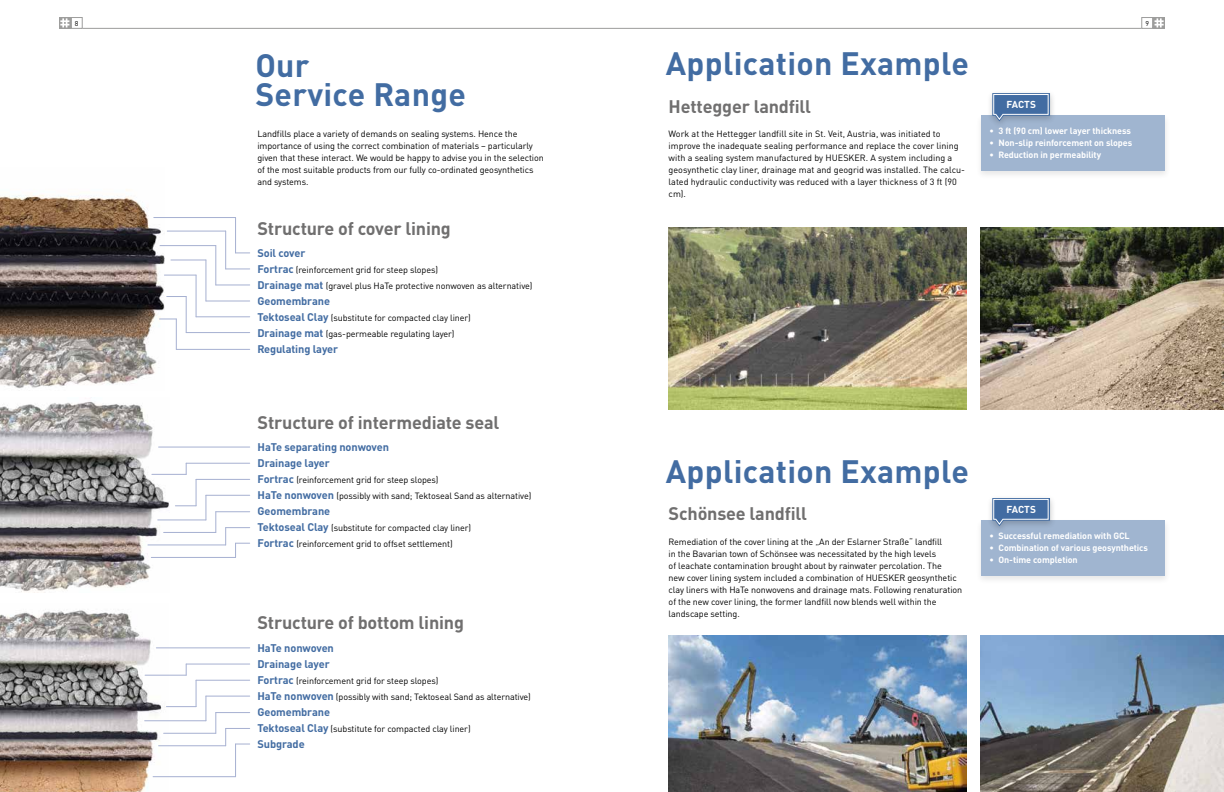
<style>
.page{position:relative;width:1224px;height:792px;background:#fff}
.page>*{position:absolute;margin:0;border:0;box-sizing:border-box;transform-origin:0 0}
.t1{font:700 32px/30px "DINOT";letter-spacing:.01em;color:#426ca2}
.t2{font:700 18px "DINOT";letter-spacing:-.01em;color:#706f6f}
.t3{font:700 11px/16px "DINOT";letter-spacing:-.01em;color:#426ca2}
.t4{font:700 10px "DINOT";color:#fff}
.t5{font:9px/12px "DINOT";letter-spacing:-.01em;color:#000}
.t6{font:700 9px/12px "DINOT";letter-spacing:-.01em;color:#fff}
.t7{font:7px "DINOT";color:#000}
.s1{font-weight:700;font-size:11px;color:#426ca2}
</style>
<div class="page">
<svg style="left:59px;top:17px;width:12px;height:12px"></svg>
<svg style="left:60px;top:18px;width:9px;height:9px"></svg>
<div style="left:71px;top:17px;width:11px;height:12px;border:1px solid #9d9d9c"></div>
<hr style="left:82px;top:28px;width:530px;height:1px;background:#9d9d9c">
<svg style="left:1153px;top:17px;width:12px;height:12px"></svg>
<svg style="left:1155px;top:18px;width:9px;height:9px"></svg>
<div style="left:1142px;top:17px;width:11px;height:12px;border:1px solid #9d9d9c"></div>
<hr style="left:612px;top:28px;width:530px;height:1px;background:#9d9d9c">
<img style="left:0;top:189px;width:165px;height:200px">
<img style="left:0;top:401px;width:170px;height:192px">
<img style="left:0;top:610px;width:169px;height:182px">
<img style="left:669px;top:228px;width:297px;height:181px">
<img style="left:981px;top:228px;width:243px;height:181px">
<img style="left:669px;top:636px;width:297px;height:156px">
<img style="left:981px;top:636px;width:243px;height:156px">
<div style="left:975px;top:112px;width:197px;height:68px;background:#000;opacity:.2"></div>
<div style="left:981px;top:116px;width:184px;height:55px;background:#a0b5d0"></div>
<div style="left:975px;top:517px;width:197px;height:68px;background:#000;opacity:.2"></div>
<div style="left:981px;top:521px;width:184px;height:55px;background:#a0b5d0"></div>
<div style="left:987px;top:90px;width:70px;height:39px;background:#000;opacity:.2"></div>
<div style="left:987px;top:495px;width:70px;height:39px;background:#000;opacity:.2"></div>
<svg style="left:992px;top:93px;width:58px;height:28px;background:#6284af"></svg>
<svg style="left:992px;top:498px;width:58px;height:28px;background:#6283af"></svg>
<hr style="left:154px;top:217px;width:82px;height:1px;background:#a6b0d1">
<hr style="left:159px;top:447px;width:91px;height:1px;background:#a6b0d1">
<hr style="left:156px;top:648px;width:94px;height:1px;background:#a6b0d1">
<hr style="left:186px;top:463px;width:64px;height:1px;background:#a6b0d1">
<hr style="left:186px;top:664px;width:64px;height:1px;background:#a6b0d1">
<hr style="left:167px;top:231px;width:59px;height:1px;background:#a6b0d1">
<hr style="left:148px;top:545px;width:78px;height:1px;background:#a6b0d1">
<hr style="left:159px;top:746px;width:67px;height:1px;background:#a6b0d1">
<hr style="left:164px;top:532px;width:52px;height:1px;background:#a6b0d1">
<hr style="left:164px;top:733px;width:52px;height:1px;background:#a6b0d1">
<hr style="left:158px;top:520px;width:48px;height:1px;background:#a6b0d1">
<hr style="left:145px;top:721px;width:61px;height:1px;background:#a6b0d1">
<hr style="left:166px;top:706px;width:30px;height:1px;background:#a6b0d1">
<hr style="left:152px;top:474px;width:34px;height:1px;background:#a6b0d1">
<hr style="left:145px;top:675px;width:41px;height:1px;background:#a6b0d1">
<hr style="left:151px;top:557px;width:85px;height:1px;background:#a6b0d1">
<hr style="left:153px;top:776px;width:83px;height:1px;background:#a6b0d1">
<hr style="left:160px;top:245px;width:56px;height:1px;background:#a6b0d1">
<hr style="left:171px;top:260px;width:35px;height:1px;background:#a6b0d1">
<hr style="left:164px;top:275px;width:32px;height:1px;background:#a6b0d1">
<svg style="left:167px;top:296px;width:19px;height:1px"></svg>
<svg style="left:160px;top:319px;width:16px;height:1px"></svg>
<hr style="left:235px;top:218px;width:1px;height:35px;background:#a6b0d1">
<hr style="left:235px;top:744px;width:1px;height:33px;background:#a6b0d1">
<hr style="left:225px;top:231px;width:1px;height:38px;background:#a6b0d1">
<hr style="left:216px;top:246px;width:1px;height:39px;background:#a6b0d1">
<svg style="left:216px;top:513px;width:1px;height:19px"></svg>
<svg style="left:216px;top:713px;width:1px;height:20px"></svg>
<hr style="left:206px;top:260px;width:1px;height:41px;background:#a6b0d1">
<svg style="left:206px;top:496px;width:1px;height:24px"></svg>
<svg style="left:206px;top:697px;width:1px;height:24px"></svg>
<hr style="left:196px;top:275px;width:1px;height:42px;background:#a6b0d1">
<svg style="left:196px;top:681px;width:1px;height:26px"></svg>
<hr style="left:186px;top:297px;width:1px;height:36px;background:#a6b0d1">
<svg style="left:175px;top:463px;width:22px;height:44px"></svg>
<hr style="left:176px;top:319px;width:1px;height:30px;background:#a6b0d1">
<svg style="left:236px;top:253px;width:14px;height:1px"></svg>
<hr style="left:216px;top:285px;width:34px;height:1px;background:#a6b0d1">
<hr style="left:206px;top:301px;width:44px;height:1px;background:#a6b0d1">
<hr style="left:196px;top:317px;width:54px;height:1px;background:#a6b0d1">
<hr style="left:186px;top:332px;width:64px;height:1px;background:#a6b0d1">
<hr style="left:176px;top:349px;width:74px;height:1px;background:#a6b0d1">
<svg style="left:226px;top:269px;width:24px;height:1px"></svg>
<svg style="left:225px;top:527px;width:25px;height:30px"></svg>
<svg style="left:225px;top:728px;width:25px;height:18px"></svg>
<hr style="left:216px;top:512px;width:34px;height:1px;background:#a6b0d1">
<hr style="left:216px;top:712px;width:34px;height:1px;background:#a6b0d1">
<hr style="left:206px;top:495px;width:44px;height:1px;background:#a6b0d1">
<hr style="left:206px;top:696px;width:44px;height:1px;background:#a6b0d1">
<hr style="left:196px;top:479px;width:54px;height:1px;background:#a6b0d1">
<hr style="left:196px;top:680px;width:54px;height:1px;background:#a6b0d1">
<p class="t7" style="left:75px;top:19px;width:5px">8</p>
<p class="t7" style="left:1145px;top:19px;width:5px">9</p>
<h1 class="t1" style="left:255px;top:49px;width:212px">Our<br>Service Range</h1>
<h1 class="t1" style="left:666px;top:48px;width:305px">Application Example</h1>
<h2 class="t2" style="left:669px;top:95px;width:144px">Hettegger landfill</h2>
<p class="t5" style="left:257px;top:128px;width:288px">Landfills place a variety of demands on sealing systems. Hence the importance of using the correct combination of materials – particularly given that these interact. We would be happy to advise you in the selection of the most suitable products from our fully co-ordinated geosynthetics and systems.</p>
<p class="t5" style="left:669px;top:128px;width:298px">Work at the Hettegger landfill site in St. Veit, Austria, was initiated to improve the inadequate sealing performance and replace the cover lining with a sealing system manufactured by HUESKER. A system including a geosynthetic clay liner, drainage mat and geogrid was installed. The calcu&shy;lated hydraulic conductivity was reduced with a layer thickness of 3 ft (90 cm).</p>
<h2 class="t2" style="left:257px;top:216px;width:195px">Structure of cover lining</h2>
<p class="t3" style="left:257px;top:244px;width:49px">Soil cover</p>
<p class="t5" style="left:257px;top:261px;width:277px;line-height:16px"><span class="s1">Fortrac</span> (reinforcement grid for steep slopes)<br><span class="s1">Drainage mat</span> (gravel plus HaTe protective nonwoven as alternative)</p>
<p class="t3" style="left:257px;top:292px;width:74px">Geomembrane</p>
<p class="t5" style="left:257px;top:309px;width:215px;line-height:16px"><span class="s1">Tektoseal Clay</span> (substitute for compacted clay liner)<br><span class="s1">Drainage mat</span> (gas-permeable regulating layer)</p>
<p class="t3" style="left:257px;top:340px;width:82px">Regulating layer</p>
<p class="t4" style="left:1006px;top:98px;width:31px">FACTS</p>
<p class="t6" style="left:999px;top:125px;width:135px">3 ft (90 cm) lower layer thickness<br>Non-slip reinforcement on slopes<br>Reduction in permeability</p>
<p class="t6" style="left:989px;top:125px;width:6px;text-align:justify">• • •</p>
<h2 class="t2" style="left:258px;top:410px;width:243px">Structure of intermediate seal</h2>
<p class="t3" style="left:258px;top:438px;width:133px">HaTe separating nonwoven<br>Drainage layer</p>
<p class="t5" style="left:258px;top:471px;width:275px;line-height:16px"><span class="s1">Fortrac</span> (reinforcement grid for steep slopes)<br><span class="s1">HaTe nonwoven</span> (possibly with sand; Tektoseal Sand as alternative)</p>
<p class="t3" style="left:258px;top:502px;width:74px">Geomembrane</p>
<p class="t5" style="left:258px;top:519px;width:215px;line-height:16px"><span class="s1">Tektoseal Clay</span> (substitute for compacted clay liner)<br><span class="s1">Fortrac</span> (reinforcement grid to offset settlement)</p>
<h2 class="t2" style="left:257px;top:611px;width:208px">Structure of bottom lining</h2>
<p class="t3" style="left:257px;top:639px;width:78px">HaTe nonwoven<br>Drainage layer</p>
<p class="t5" style="left:257px;top:672px;width:275px;line-height:16px"><span class="s1">Fortrac</span> (reinforcement grid for steep slopes)<br><span class="s1">HaTe nonwoven</span> (possibly with sand; Tektoseal Sand as alternative)</p>
<p class="t3" style="left:257px;top:703px;width:74px">Geomembrane</p>
<p class="t5" style="left:257px;top:722px;width:215px"><span class="s1">Tektoseal Clay</span> (substitute for compacted clay liner)</p>
<p class="t3" style="left:257px;top:735px;width:49px">Subgrade</p>
<h1 class="t1" style="left:666px;top:456px;width:305px">Application Example</h1>
<h2 class="t2" style="left:669px;top:501px;width:140px">Schönsee landfill</h2>
<p class="t5" style="left:669px;top:536px;width:295px">Remediation of the cover lining at the „An der Eslarner Straße“ landfill<br>in the Bavarian town of Schönsee was necessitated by the high levels<br>of leachate contamination brought about by rainwater percolation. The<br>new cover lining system included a combination of HUESKER geosynthetic clay liners with HaTe nonwovens and drainage mats. Following renaturation of the new cover lining, the former landfill now blends well within the landscape setting.</p>
<p class="t4" style="left:1006px;top:503px;width:31px">FACTS</p>
<p class="t6" style="left:999px;top:530px;width:151px">Successful remediation with GCL<br>Combination of various geosynthetics<br>On-time completion</p>
<p class="t6" style="left:989px;top:530px;width:6px;text-align:justify">• • •</p>
</div>
